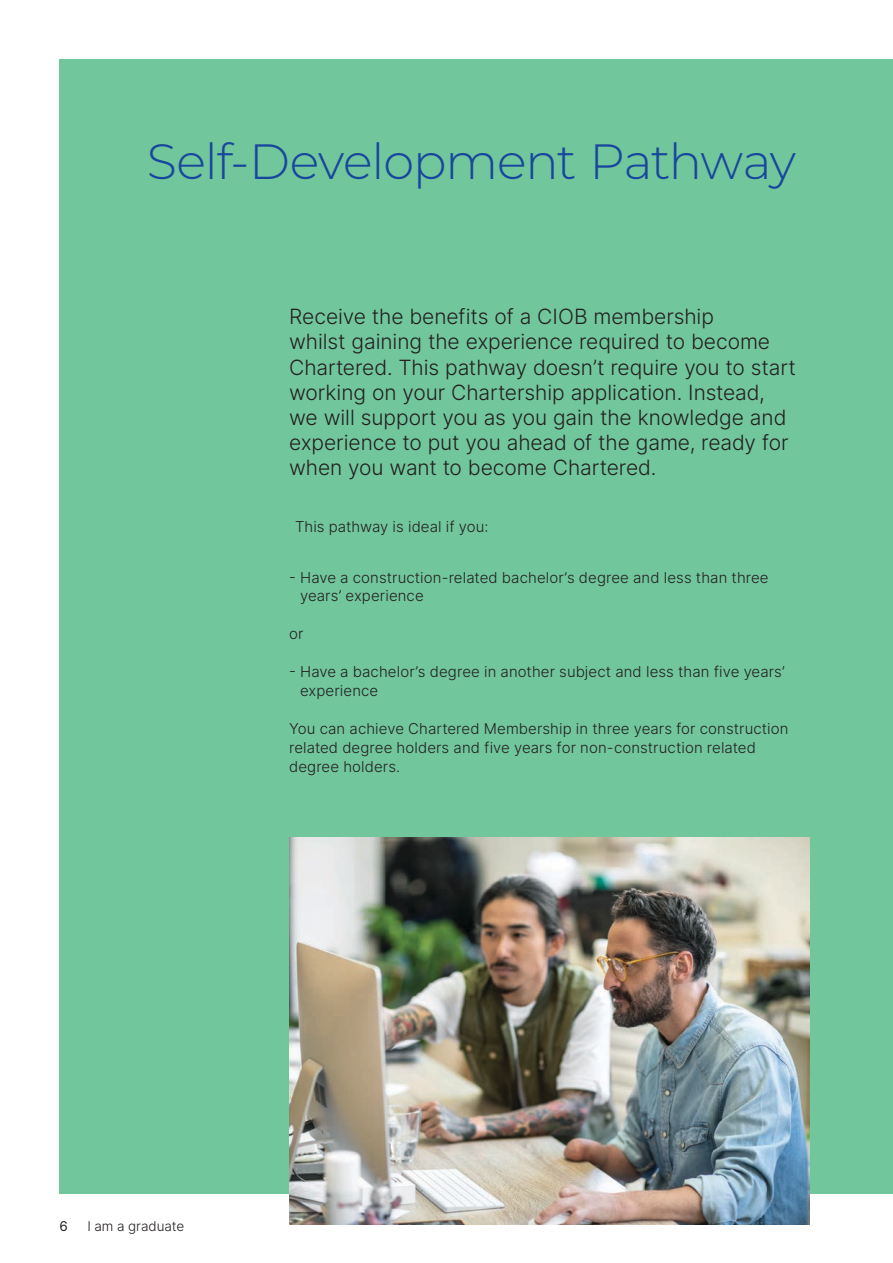
<style>
.page{position:relative;width:893px;height:1263px;background:#fff}
.page>*{position:absolute;margin:0;border:0;box-sizing:border-box;transform-origin:0 0}
.t1{font:300 49.5px "Montserrat";letter-spacing:-.025em;color:#18469d}
.INTRO_COPY{font:300 21px/25.2px "Inter";letter-spacing:-.005em;color:#231f20}
.BODY_COPY{font:300 15px/18.9px "Inter";letter-spacing:.005em;color:#231f20}
.INTRO_COPY-2{font:300 15px "Inter";letter-spacing:.005em;color:#231f20}
.t2{font:300 13.5px "Inter";color:#231f20}
.t3{font:13.5px "Inter";color:#231f20}
</style>
<div class="page">
<div style="left:60px;top:60px;width:833px;height:1134px;background:#71c69c"></div>
<img style="left:289px;top:838px;width:521px;height:386px">
<p class="t1" style="left:147px;top:128px;width:651px">Self-Development Pathway</p>
<p class="INTRO_COPY" style="left:289px;top:304px;width:508px">Receive the benefits of a CIOB membership<br>whilst gaining the experience required to become Chartered. This pathway doesn’t require you to start working on your Chartership application. Instead, we will support you as you gain the knowledge and experience to put you ahead of the game, ready for when you want to become Chartered.</p>
<p class="INTRO_COPY-2" style="left:295px;top:516px;width:195px">This pathway is ideal if you:</p>
<p class="BODY_COPY" style="left:300px;top:567px;width:470px;text-indent:-11px">- Have a construction-related bachelor’s degree and less than three years’ experience</p>
<p class="BODY_COPY" style="left:289px;top:624px;width:16px">or</p>
<p class="BODY_COPY" style="left:300px;top:662px;width:486px;text-indent:-11px">- Have a bachelor’s degree in another subject and less than five years’ experience</p>
<p class="BODY_COPY" style="left:289px;top:719px;width:501px">You can achieve Chartered Membership in three years for construction related degree holders and five years for non-construction related degree holders.</p>
<p class="t3" style="left:60px;top:1217px;width:10px">6</p>
<p class="t2" style="left:87px;top:1217px;width:98px">I am a graduate</p>
</div>
